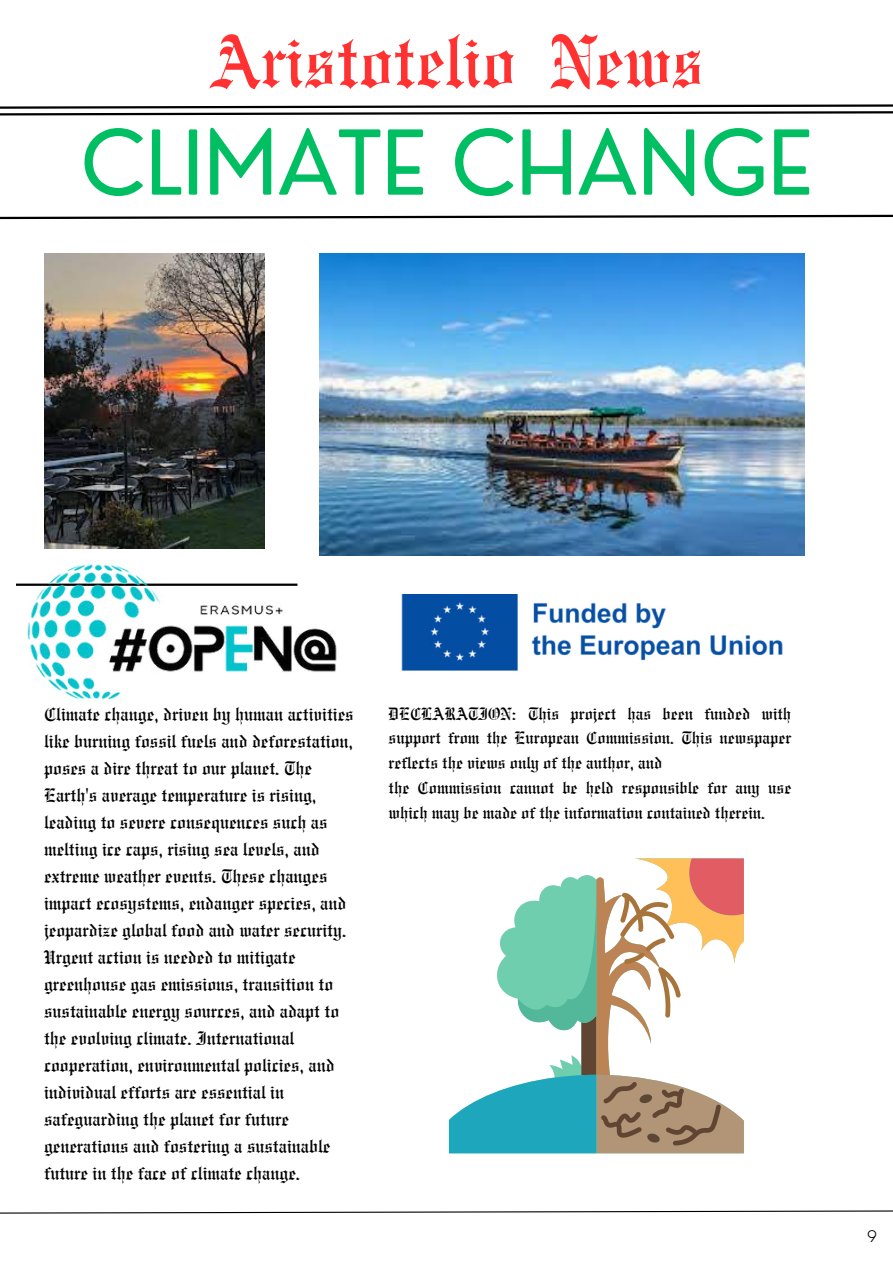
<style>
.page{position:relative;width:893px;height:1264px;background:#fff}
.page>*{position:absolute;margin:0;border:0;box-sizing:border-box;transform-origin:0 0}
.t1{font:87px "Nourd";color:#00bf63}
.t2{font:75px "Engravers Old English BT";color:#ff3131}
.t3{font:19.5px/27px "Engravers Old English BT";color:#000}
.t4{font:18px/24.8px "Engravers Old English BT";color:#000}
.t5{font:16.65px "Garet";color:#000}
</style>
<div class="page">
<svg style="left:0;top:104px;width:892px;height:12px"></svg>
<svg style="left:0;top:214px;width:892px;height:6px"></svg>
<svg style="left:0;top:1210px;width:892px;height:4px"></svg>
<img style="left:44px;top:254px;width:221px;height:211px">
<img style="left:319px;top:254px;width:485px;height:301px">
<img style="left:16px;top:465px;width:342px;height:236px">
<img style="left:401px;top:594px;width:382px;height:76px">
<svg style="left:449px;top:858px;width:294px;height:295px"></svg>
<h2 class="t2" style="left:211px;top:18px;width:494px">Aristotelio News</h2>
<h1 class="t1" style="left:81px;top:112px;width:733px">CLIMATE CHANGE</h1>
<p class="t3" style="left:44px;top:700px;width:311px">Climate change, driven by human activities like burning fossil fuels and deforestation, poses a dire threat to our planet. The Earth's average temperature is rising, leading to severe consequences such as melting ice caps, rising sea levels, and extreme weather events. These changes impact ecosystems, endanger species, and jeopardize global food and water security.<br>Urgent action is needed to mitigate greenhouse gas emissions, transition to sustainable energy sources, and adapt to the evolving climate. International cooperation, environmental policies, and individual efforts are essential in safeguarding the planet for future generations and fostering a sustainable future in the face of climate change.</p>
<p class="t4" style="left:388px;top:701px;width:404px">DECLARATION: This project has been funded with support from the European Commission. This newspaper reflects the views only of the author, and<br>the Commission cannot be held responsible for any use which may be made of the information contained therein.</p>
<p class="t5" style="left:866px;top:1225px;width:12px">9</p>
</div>
